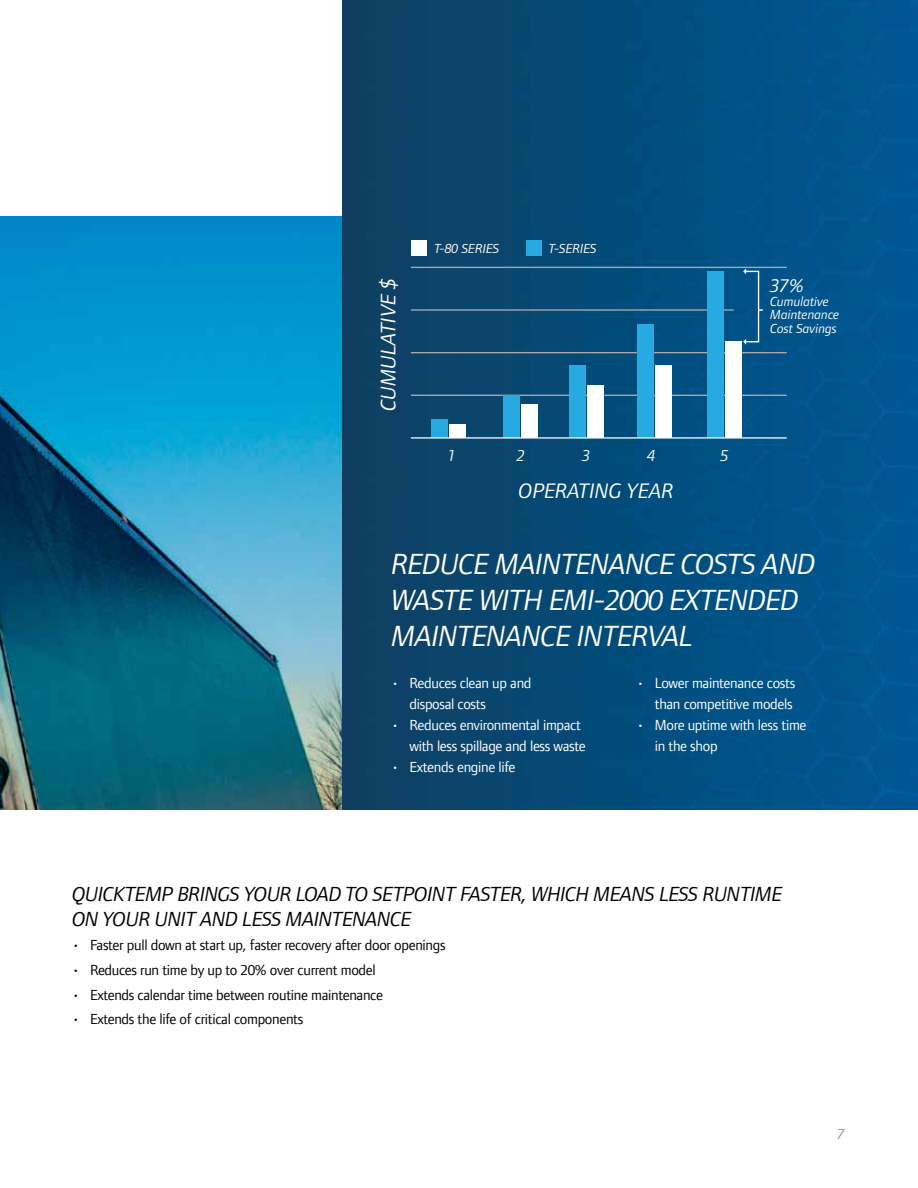
<style>
.page{position:relative;width:918px;height:1188px;background:#fff}
.page>*{position:absolute;margin:0;border:0;box-sizing:border-box;transform-origin:0 0}
.t1{font:italic 30px/36px "Foundry Form Sans";letter-spacing:-.02em;color:#fff}
.t2{font:italic 21.75px "Foundry Form Sans";color:#fff}
.t3{font:italic 21px "Foundry Form Sans";letter-spacing:-.02em;color:#000}
.t4{font:italic 19.05px "Foundry Form Sans";color:#fff}
.t5{font:italic 16.35px "Foundry Form Sans";color:#fff}
.t6{font:15px/21px "Foundry Form Sans";letter-spacing:-.02em;color:#fff}
.t7{font:15px "Foundry Form Sans";letter-spacing:-.02em;color:#000}
.t8{font:italic 15px "Foundry Form Sans";color:#919195}
.t9{font:italic 13.65px/13.6px "Foundry Form Sans";color:#fff}
</style>
<div class="page">
<img style="left:342px;top:0;width:576px;height:810px">
<img style="left:0;top:216px;width:342px;height:594px">
<hr style="left:411px;top:395px;width:376px;height:1px;background:#a7a9ac">
<hr style="left:411px;top:352px;width:376px;height:1px;background:#a7a9ac">
<hr style="left:411px;top:309px;width:323px;height:2px;background:#a7a9ac">
<hr style="left:411px;top:267px;width:376px;height:1px;background:#a7a9ac">
<div style="left:449px;top:425px;width:17px;height:13px;background:#fff"></div>
<div style="left:431px;top:420px;width:17px;height:18px;background:#27aae1"></div>
<div style="left:521px;top:405px;width:17px;height:33px;background:#fff"></div>
<div style="left:503px;top:395px;width:17px;height:43px;background:#27aae1"></div>
<div style="left:587px;top:386px;width:17px;height:52px;background:#fff"></div>
<div style="left:569px;top:365px;width:17px;height:73px;background:#27aae1"></div>
<div style="left:655px;top:365px;width:17px;height:73px;background:#fff"></div>
<div style="left:637px;top:324px;width:17px;height:114px;background:#27aae1"></div>
<div style="left:725px;top:342px;width:17px;height:96px;background:#fff"></div>
<div style="left:707px;top:271px;width:17px;height:167px;background:#27aae1"></div>
<hr style="left:411px;top:437px;width:376px;height:2px;background:#f1f1f2">
<div style="left:411px;top:240px;width:16px;height:16px;background:#fff"></div>
<div style="left:526px;top:240px;width:16px;height:16px;background:#27aae1"></div>
<div style="left:745px;top:271px;width:14px;height:71px;border:1px solid #fff"></div>
<svg style="left:743px;top:268px;width:3px;height:6px"></svg>
<svg style="left:743px;top:339px;width:3px;height:6px"></svg>
<h2 class="t2" style="left:376px;top:411px;width:135px;rotate:-90deg">CUMULATIVE $</h2>
<p class="t9" style="left:434px;top:241px;width:67px">T-80 SERIES</p>
<p class="t9" style="left:549px;top:241px;width:50px">T-SERIES</p>
<p class="t5" style="left:448px;top:446px;width:10px">1</p>
<p class="t5" style="left:517px;top:446px;width:10px">2</p>
<p class="t5" style="left:582px;top:446px;width:10px">3</p>
<p class="t5" style="left:647px;top:446px;width:10px">4</p>
<p class="t5" style="left:721px;top:446px;width:10px">5</p>
<h2 class="t2" style="left:519px;top:478px;width:157px">OPERATING YEAR</h2>
<p class="t4" style="left:770px;top:275px;width:35px">37%</p>
<p class="t9" style="left:770px;top:294px;width:71px">CUMULATIVE<br>MAINTENANCE<br>COST SAVINGS</p>
<h1 class="t1" style="left:392px;top:546px;width:422px">REDUCE MA INTENANCE COSTS AND<br>WASTE WITH EMI-2000 EXTENDED<br>MA INTENANCE INTERVAL</h1>
<p class="t6" style="left:410px;top:672px;width:124px;text-indent:-18px">• Reduces clean up and disposal costs</p>
<p class="t6" style="left:410px;top:714px;width:178px;text-indent:-18px">• Reduces environmental impact with less spillage and less waste</p>
<p class="t6" style="left:392px;top:756px;width:125px">• Extends engine life</p>
<p class="t6" style="left:637px;top:672px;width:160px;text-align:right">• Lower maintenance costs than competitive models</p>
<p class="t6" style="left:655px;top:714px;width:153px;text-indent:-18px">• More uptime with less time in the shop</p>
<h3 class="t3" style="left:72px;top:882px;width:400px">QUICKTEMP BRINGS YOUR LOAD TO SETPOINT FAST</h3>
<h3 class="t3" style="left:500px;top:882px;width:283px">ER, WHICH MEANS LESS RUNTIME</h3>
<h3 class="t3" style="left:72px;top:907px;width:341px">ON YOUR UNIT AND LESS MA INTENANCE</h3>
<p class="t7" style="left:72px;top:937px;width:375px">• Faster pull down at start up, faster recovery after door openings</p>
<p class="t7" style="left:72px;top:961px;width:305px">• Reduces run time by up to 20% over current model</p>
<p class="t7" style="left:72px;top:986px;width:312px">• Extends calendar time between routine maintenance</p>
<p class="t7" style="left:72px;top:1011px;width:233px">• Extends the life of critical components</p>
<p class="t8" style="left:837px;top:1126px;width:9px">7</p>
</div>
